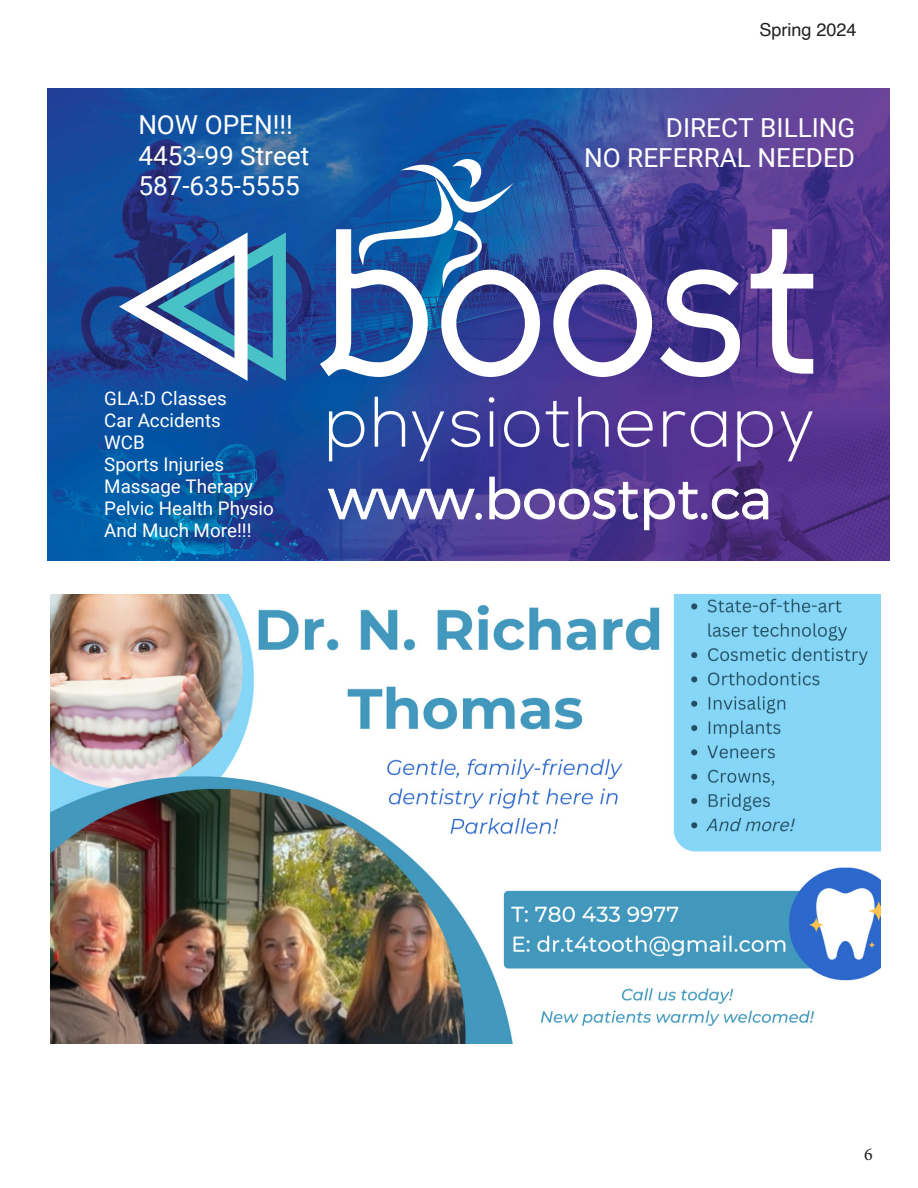
<style>
.page{position:relative;width:918px;height:1188px;background:#fff}
.page>*{position:absolute;margin:0;border:0;box-sizing:border-box;transform-origin:0 0}
.t1{font:26.25px/30.5px "Roboto";color:#fff;text-align:right}
.t2{font:18.75px/22px "Roboto";color:#fff}
.t3{font:18px "Helvetica";color:#231f20}
.t4{font:18px "Minion Pro";color:#231f20}
</style>
<div class="page">
<img style="left:47px;top:88px;width:842px;height:472px">
<svg style="left:327px;top:488px;width:154px;height:32px"></svg>
<div style="left:475px;top:513px;width:7px;height:7px;border:1px solid #fff;border-radius:50%"></div>
<svg style="left:489px;top:476px;width:280px;height:55px"></svg>
<svg style="left:553px;top:270px;width:99px;height:107px"></svg>
<svg style="left:660px;top:269px;width:80px;height:108px"></svg>
<svg style="left:751px;top:229px;width:62px;height:145px"></svg>
<svg style="left:320px;top:159px;width:220px;height:218px"></svg>
<svg style="left:329px;top:396px;width:484px;height:65px;background:#5b54a3"></svg>
<svg style="left:106px;top:226px;width:191px;height:166px;background:#4470a8"></svg>
<img style="left:50px;top:594px;width:830px;height:450px">
<p class="t1" style="left:138px;top:109px;width:173px;text-align:left">NOW OPEN!!!<br>4453-99 Street<br>587-635-5555</p>
<p class="t2" style="left:104px;top:387px;width:171px">GLA:D Classes<br>Car Accidents<br>WCB<br>Sports Injuries<br>Massage Therapy<br>Pelvic Health Physio<br>And Much More!!!</p>
<p class="t3" style="left:760px;top:16px;width:99px">Spring 2024</p>
<p class="t1" style="left:584px;top:111px;width:273px">DIRECT BILLING<br>NO REFERRAL NEEDED</p>
<p class="t4" style="left:864px;top:1142px;width:10px">6</p>
</div>
